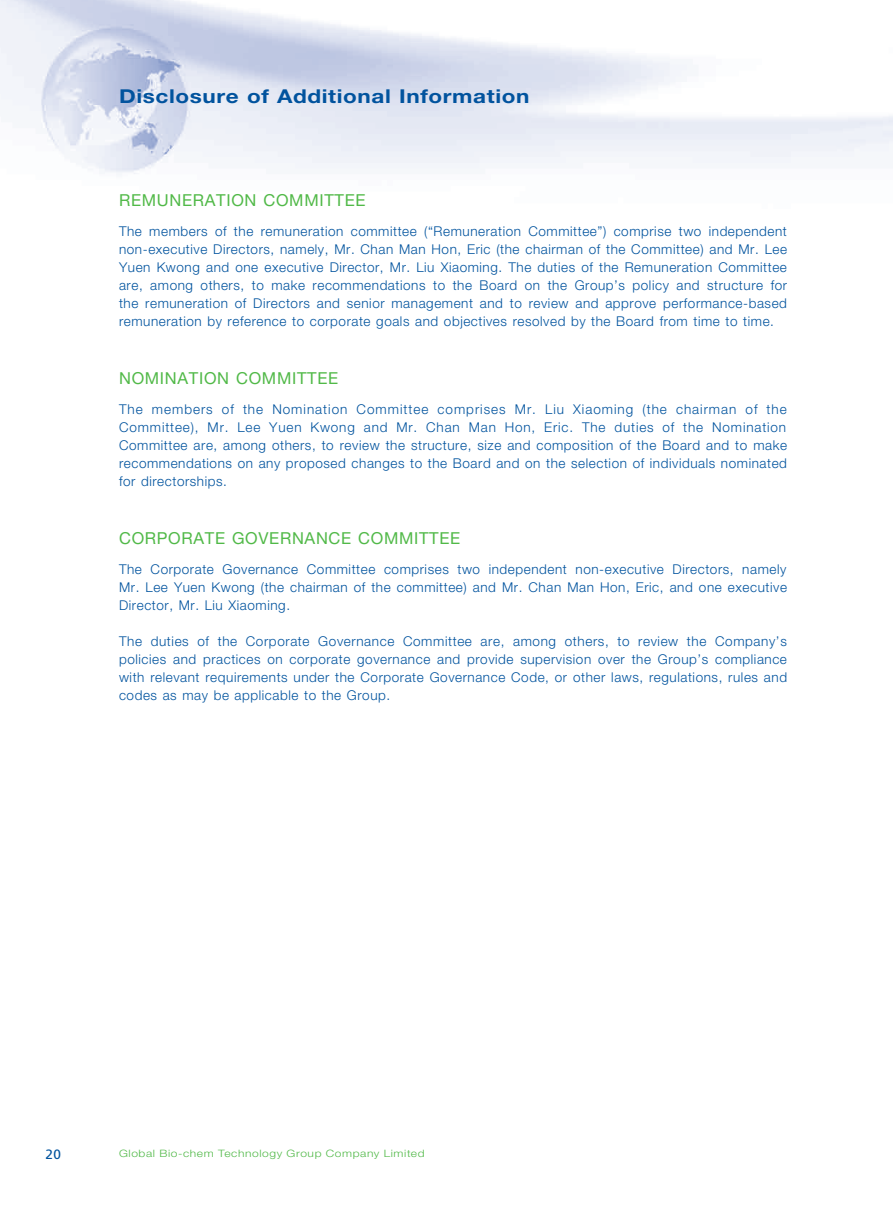
<style>
.page{position:relative;width:893px;height:1212px;background:#fff}
.page>*{position:absolute;margin:0;border:0;box-sizing:border-box;transform-origin:0 0}
.t1{font:700 19.2px "Helvetica Neue";letter-spacing:.03em;color:#01539e;scale:1.18 1}
.t2{font:16.5px "Helvetica Neue";letter-spacing:.04em;color:#51b948}
.t3{font:300 13.5px/18px "Helvetica Neue";letter-spacing:.04em;color:#01539e;text-align:justify}
.t4{font:13.5px "Frutiger";color:#01539e}
.t5{font:300 10.2px "Helvetica Neue";letter-spacing:.05em;color:#51b948;scale:1.18 1}
</style>
<div class="page">
<img style="left:0;top:0;width:893px;height:174px">
<h1 class="t1" style="left:119px;top:84px;width:349px">Disclosure of Additional Information</h1>
<p class="t2" style="left:119px;top:190px;width:25px">REMUNERATION</p>
<p class="t2" style="left:263px;top:190px;width:25px">COMMITTEE</p>
<p class="t3" style="left:119px;top:222px;width:669px">The members of the remuneration committee (“Remuneration Committee”) comprise two independent non-executive Directors, namely, Mr. Chan Man Hon, Eric (the chairman of the Committee) and Mr. Lee Yuen Kwong and one executive Director, Mr. Liu Xiaoming. The duties of the Remuneration Committee are, among others, to make recommendations to the Board on the Group’s policy and structure for the remuneration of Directors and senior management and to review and approve performance-based remuneration by reference to corporate goals and objectives resolved by the Board from time to time.</p>
<p class="t2" style="left:119px;top:368px;width:25px">NOMINATION</p>
<p class="t2" style="left:236px;top:368px;width:25px">COMMITTEE</p>
<p class="t3" style="left:119px;top:400px;width:669px">The members of the Nomination Committee comprises Mr. Liu Xiaoming (the chairman of the Committee), Mr. Lee Yuen Kwong and Mr. Chan Man Hon, Eric. The duties of the Nomination Committee are, among others, to review the structure, size and composition of the Board and to make recommendations on any proposed changes to the Board and on the selection of individuals nominated for directorships.</p>
<p class="t2" style="left:119px;top:528px;width:26px">CORPORATE</p>
<p class="t2" style="left:232px;top:528px;width:26px">GOVERNANCE</p>
<p class="t2" style="left:358px;top:528px;width:25px">COMMITTEE</p>
<p class="t3" style="left:119px;top:560px;width:669px">The Corporate Governance Committee comprises two independent non-executive Directors, namely Mr. Lee Yuen Kwong (the chairman of the committee) and Mr. Chan Man Hon, Eric, and one executive Director, Mr. Liu Xiaoming.</p>
<p class="t3" style="left:119px;top:632px;width:669px">The duties of the Corporate Governance Committee are, among others, to review the Company’s policies and practices on corporate governance and provide supervision over the Group’s compliance with relevant requirements under the Corporate Governance Code, or other laws, regulations, rules and codes as may be applicable to the Group.</p>
<p class="t4" style="left:45px;top:1146px;width:17px">20</p>
<p class="t5" style="left:119px;top:1147px;width:260px">Global Bio-chem Technology Group Company Limited</p>
</div>
